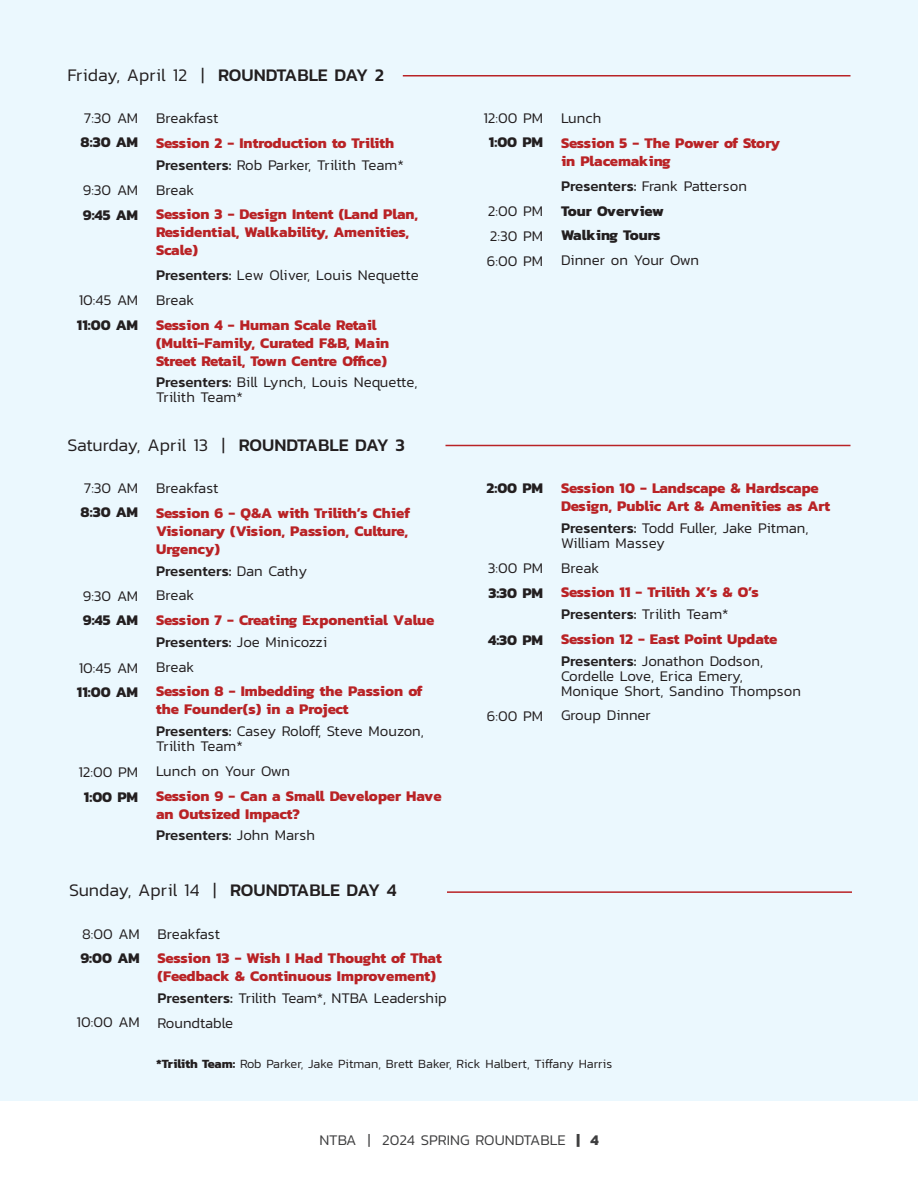
<style>
.page{position:relative;width:918px;height:1188px;background:#fff}
.page>*{position:absolute;margin:0;border:0;box-sizing:border-box;transform-origin:0 0}
.t1{font:300 18px "Kanit";color:#231f20}
.t2{font:700 15px/18px "Kanit";color:#b92326}
.t3{font:300 15px/15px "Kanit";color:#231f20}
.t4{font:700 15px "Kanit";color:#231f20}
.t5{font:500 15px "Kanit";color:#231f20}
.t6{font:300 15px "Kanit";color:#3e3e3f}
.t7{font:300 12.75px "Kanit";color:#231f20}
.s1{font-weight:500}
.s2{font-weight:300}
.s3{font-weight:700}
</style>
<div class="page">
<div style="left:0;top:0;width:918px;height:1100px;background:#ebf8fe"></div>
<hr style="left:403px;top:75px;width:448px;height:1px;background:#b92326">
<hr style="left:446px;top:445px;width:404px;height:1px;background:#b92326">
<hr style="left:447px;top:891px;width:405px;height:2px;background:#b92326">
<p class="t1" style="left:68px;top:62px;width:318px">Friday, April 12 | <span class="s1">ROUNDTABLE DAY 2</span></p>
<p class="t3" style="left:84px;top:111px;width:56px">7:30 AM</p>
<p class="t4" style="left:81px;top:131px;width:59px">8:30 AM</p>
<p class="t3" style="left:83px;top:183px;width:57px">9:30 AM</p>
<p class="t4" style="left:83px;top:203px;width:57px">9:45 AM</p>
<p class="t3" style="left:79px;top:293px;width:61px">10:45 AM</p>
<p class="t4" style="left:77px;top:313px;width:63px">11:00 AM</p>
<p class="t3" style="left:156px;top:111px;width:64px">Breakfast</p>
<p class="t2" style="left:156px;top:134px;width:240px">Session 2 - Introduction to Trilith</p>
<p class="t3" style="left:156px;top:157px;width:249px"><span class="s1">Presenters:</span> Rob Parker, Trilith Team*</p>
<p class="t3" style="left:156px;top:182px;width:40px">Break</p>
<p class="t2" style="left:156px;top:205px;width:264px">Session 3 - Design Intent (Land Plan,<br>Residential, Walkability, Amenities,<br>Scale)</p>
<p class="t3" style="left:156px;top:267px;width:264px"><span class="s1">Presenters:</span> Lew Oliver, Louis Nequette</p>
<p class="t3" style="left:156px;top:292px;width:40px">Break</p>
<p class="t2" style="left:156px;top:315px;width:235px">Session 4 - Human Scale Retail (Multi-Family, Curated F&amp;B, Main<br>Street Retail, Town Centre Office)</p>
<p class="t3" style="left:156px;top:375px;width:263px"><span class="s1">Presenters:</span> Bill Lynch, Louis Nequette,<br>Trilith Team*</p>
<p class="t1" style="left:68px;top:432px;width:339px">Saturday, April 13 | <span class="s1">ROUNDTABLE DAY 3</span></p>
<p class="t3" style="left:84px;top:480px;width:56px">7:30 AM</p>
<p class="t4" style="left:81px;top:500px;width:59px">8:30 AM</p>
<p class="t3" style="left:83px;top:588px;width:57px">9:30 AM</p>
<p class="t4" style="left:83px;top:609px;width:57px">9:45 AM</p>
<p class="t3" style="left:79px;top:660px;width:61px">10:45 AM</p>
<p class="t4" style="left:77px;top:680px;width:63px">11:00 AM</p>
<p class="t3" style="left:78px;top:764px;width:61px">12:00 PM</p>
<p class="t4" style="left:84px;top:785px;width:56px">1:00 PM</p>
<p class="t3" style="left:156px;top:480px;width:64px">Breakfast</p>
<p class="t2" style="left:156px;top:503px;width:255px;text-align:justify">Session 6 - Q&amp;A with Trilith’s Chief Visionary (Vision, Passion, Culture, Urgency)</p>
<p class="t5" style="left:156px;top:559px;width:153px">Presenters: <span class="s2">Dan Cathy</span></p>
<p class="t3" style="left:156px;top:588px;width:40px">Break</p>
<p class="t2" style="left:156px;top:611px;width:280px">Session 7 - Creating Exponential Value</p>
<p class="t3" style="left:156px;top:634px;width:173px"><span class="s1">Presenters:</span> Joe Minicozzi</p>
<p class="t3" style="left:156px;top:659px;width:40px">Break</p>
<p class="t2" style="left:156px;top:682px;width:268px">Session 8 - Imbedding the Passion of the Founder(s) in a Project</p>
<p class="t3" style="left:156px;top:723px;width:269px"><span class="s1">Presenters:</span> Casey Roloff, Steve Mouzon,<br>Trilith Team*</p>
<p class="t3" style="left:156px;top:763px;width:135px">Lunch on Your Own</p>
<p class="t2" style="left:156px;top:786px;width:287px">Session 9 - Can a Small Developer Have an Outsized Impact?</p>
<p class="t5" style="left:156px;top:824px;width:160px">Presenters: <span class="s2">John Marsh</span></p>
<p class="t1" style="left:69px;top:878px;width:329px">Sunday, April 14 | <span class="s1">ROUNDTABLE DAY 4</span></p>
<p class="t3" style="left:82px;top:926px;width:59px">8:00 AM</p>
<p class="t4" style="left:80px;top:946px;width:61px">9:00 AM</p>
<p class="t3" style="left:77px;top:1015px;width:65px">10:00 AM</p>
<p class="t3" style="left:158px;top:926px;width:64px">Breakfast</p>
<p class="t2" style="left:158px;top:949px;width:286px">Session 13 - Wish I Had Thought of That (Feedback &amp; Continuous Improvement)</p>
<p class="t3" style="left:158px;top:990px;width:291px"><span class="s1">Presenters:</span> Trilith Team*, NTBA Leadership</p>
<p class="t3" style="left:158px;top:1015px;width:77px">Roundtable</p>
<p class="t3" style="left:483px;top:111px;width:61px">12:00 PM</p>
<p class="t4" style="left:489px;top:131px;width:56px">1:00 PM</p>
<p class="t3" style="left:488px;top:204px;width:57px">2:00 PM</p>
<p class="t3" style="left:490px;top:228px;width:55px">2:30 PM</p>
<p class="t3" style="left:487px;top:253px;width:58px">6:00 PM</p>
<p class="t3" style="left:561px;top:111px;width:42px">Lunch</p>
<p class="t2" style="left:561px;top:134px;width:221px">Session 5 - The Power of Story in Placemaking</p>
<p class="t3" style="left:561px;top:178px;width:187px"><span class="s1">Presenters:</span> Frank Patterson</p>
<p class="t4" style="left:561px;top:199px;width:104px">Tour Overview</p>
<p class="t4" style="left:561px;top:224px;width:101px">Walking Tours</p>
<p class="t3" style="left:561px;top:252px;width:139px">Dinner on Your Own</p>
<p class="t4" style="left:487px;top:476px;width:58px">2:00 PM</p>
<p class="t3" style="left:488px;top:560px;width:57px">3:00 PM</p>
<p class="t4" style="left:488px;top:581px;width:56px">3:30 PM</p>
<p class="t4" style="left:488px;top:628px;width:57px">4:30 PM</p>
<p class="t3" style="left:487px;top:708px;width:58px">6:00 PM</p>
<p class="t2" style="left:561px;top:479px;width:271px">Session 10 - Landscape &amp; Hardscape<br>Design, Public Art &amp; Amenities as Art</p>
<p class="t3" style="left:561px;top:520px;width:249px"><span class="s1">Presenters:</span> Todd Fuller, Jake Pitman,<br>William Massey</p>
<p class="t3" style="left:561px;top:560px;width:40px">Break</p>
<p class="t2" style="left:561px;top:583px;width:199px">Session 11 - Trilith X’s &amp; O’s</p>
<p class="t3" style="left:561px;top:606px;width:169px"><span class="s1">Presenters:</span> Trilith Team*</p>
<p class="t2" style="left:561px;top:629px;width:218px">Session 12 - East Point Update</p>
<p class="t3" style="left:561px;top:653px;width:241px"><span class="s1">Presenters:</span> Jonathon Dodson,<br>Cordelle Love, Erica Emery,<br>Monique Short, Sandino Thompson</p>
<p class="t3" style="left:561px;top:708px;width:91px">Group Dinner</p>
<p class="t7" style="left:156px;top:1055px;width:458px"><span class="s3">*Trilith Team:</span> Rob Parker, Jake Pitman, Brett Baker, Rick Halbert, Tiffany Harris</p>
<p class="t6" style="left:319px;top:1130px;width:281px">NTBA | 2024 SPRING ROUNDTABLE <span class="s3">| 4</span></p>
</div>
